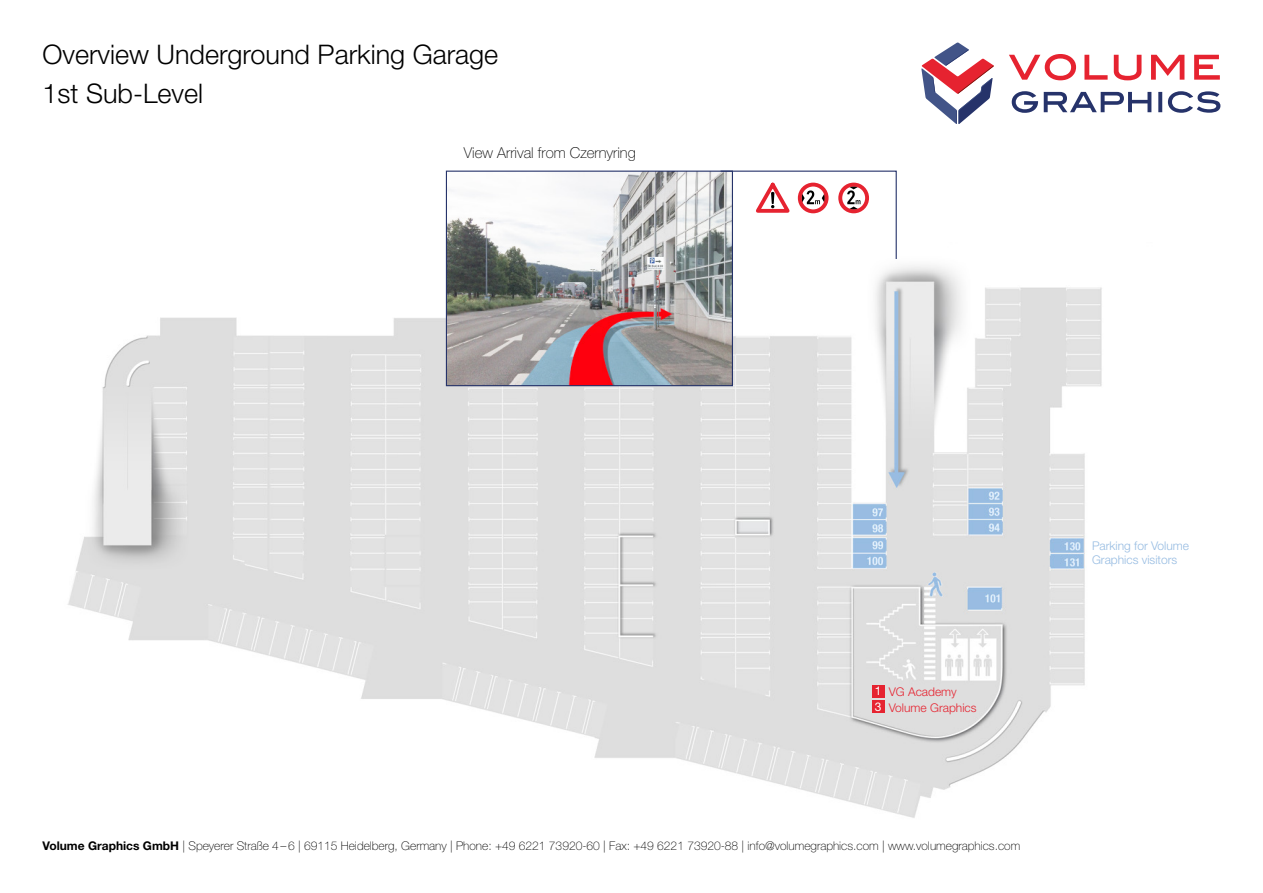
<style>
.page{position:relative;width:1263px;height:893px;background:#fff}
.page>*{position:absolute;margin:0;border:0;box-sizing:border-box;transform-origin:0 0}
.t1{font:300 27px/39px "Helvetica Neue LT Std";color:#000}
.t2{font:100 15px "Helvetica Neue LT Std";color:#000}
.t3{font:100 12px "Helvetica Neue LT Std";color:#000}
.t4{font:300 12px/14.4px "Helvetica Neue LT Std";color:#97bce2}
.t5{font:300 12px/15.8px "Helvetica Neue LT Std";color:#e62330}
.s1{font-weight:400;color:#fff}
.s2{font-weight:700}
</style>
<div class="page">
<svg style="left:1012px;top:91px;width:208px;height:22px"></svg>
<svg style="left:1009px;top:54px;width:67px;height:26px"></svg>
<svg style="left:1151px;top:55px;width:33px;height:25px"></svg>
<svg style="left:1194px;top:55px;width:26px;height:25px"></svg>
<svg style="left:1084px;top:55px;width:23px;height:25px"></svg>
<svg style="left:1114px;top:55px;width:27px;height:25px"></svg>
<svg style="left:921px;top:42px;width:73px;height:82px"></svg>
<img style="left:67px;top:243px;width:1035px;height:575px">
<img style="left:448px;top:173px;width:283px;height:211px">
<div style="left:446px;top:171px;width:287px;height:215px;border:1px solid #26336a"></div>
<svg style="left:719px;top:170px;width:178px;height:90px"></svg>
<div style="left:872px;top:685px;width:12px;height:13px;background:#e62330"></div>
<div style="left:872px;top:701px;width:12px;height:12px;background:#e62330"></div>
<h1 class="t1" style="left:43px;top:34px;width:457px">Overview Underground Parking Garage<br>1st Sub-Level</h1>
<p class="t2" style="left:464px;top:144px;width:173px">View Arrival from Czernyring</p>
<p class="t5" style="left:875px;top:684px;width:103px"><span class="s1">1</span> VG Academy<br><span class="s1">3</span> Volume Graphics</p>
<p class="t3" style="left:43px;top:839px;width:979px"><span class="s2">Volume Graphics GmbH</span> | Speyerer Straße 4–6 | 69115 Heidelberg, Germany | Phone: +49 6221 73920-60 | Fax: +49 6221 73920-88 | info@volumegraphics.com | www.volumegraphics.com</p>
<p class="t4" style="left:1092px;top:538px;width:99px">Parking for Volume<br>Graphics visitors</p>
</div>
